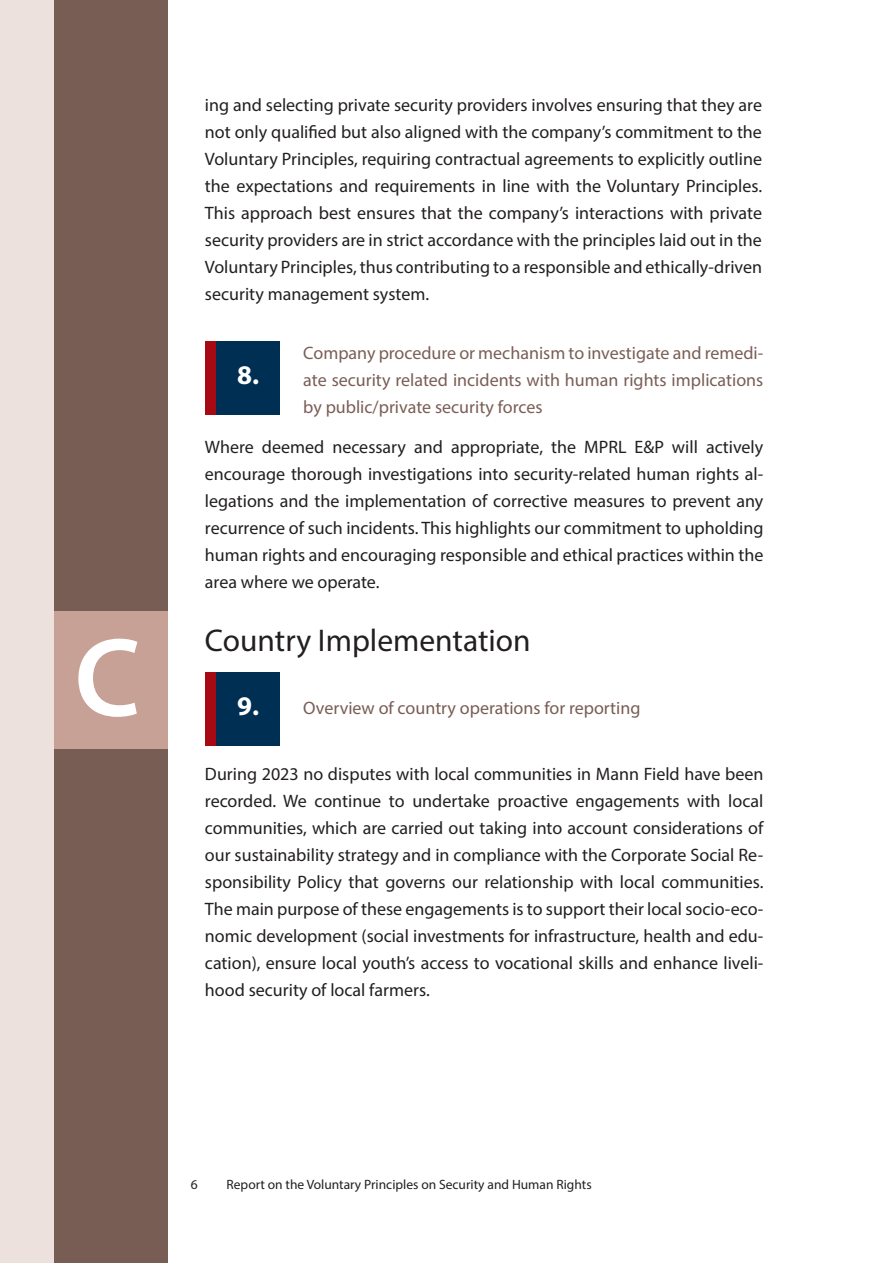
<style>
.page{position:relative;width:893px;height:1263px;background:#fff}
.page>*{position:absolute;margin:0;border:0;box-sizing:border-box;transform-origin:0 0}
.t1{font:112.5px "Myriad Variable Concept";color:#fff}
.t2{font:31.5px "Myriad Pro";color:#231f20}
.t3{font:700 27px "Myriad Pro";color:#fff}
.t4{font:18px/27px "Myriad Pro";color:#231f20;text-align:justify}
.t5{font:18px/27px "Myriad Pro";color:#7a5e55;text-align:justify}
.t6{font:18px "Myriad Pro";color:#785d54}
.t7{font:13.5px "Myriad Pro";color:#231f20}
</style>
<div class="page">
<div style="left:0;top:0;width:137px;height:1263px;background:#ede1de"></div>
<div style="left:54px;top:0;width:113px;height:1263px;background:#785d54"></div>
<div style="left:54px;top:611px;width:113px;height:137px;background:#c7a195"></div>
<div style="left:205px;top:341px;width:28px;height:73px;background:#a70a12"></div>
<div style="left:216px;top:341px;width:63px;height:73px;background:#002f54"></div>
<div style="left:205px;top:672px;width:28px;height:73px;background:#a70a12"></div>
<div style="left:216px;top:672px;width:63px;height:73px;background:#002f54"></div>
<p class="t1" style="left:74px;top:612px;width:68px">C</p>
<p class="t4" style="left:205px;top:91px;width:559px">ing and selecting private security providers involves ensuring that they are not only qualified but also aligned with the company’s commitment to the Voluntary Principles, requiring contractual agreements to explicitly outline the expectations and requirements in line with the Voluntary Principles.<br>This approach best ensures that the company’s interactions with private security providers are in strict accordance with the principles laid out in the Voluntary Principles, thus contributing to a responsible and ethically-driven security management system.</p>
<p class="t5" style="left:303px;top:339px;width:462px">Company procedure or mechanism to investigate and remedi&shy;ate security related incidents with human rights implications by public/private security forces</p>
<p class="t4" style="left:205px;top:433px;width:560px">Where deemed necessary and appropriate, the MPRL E&amp;P will actively encourage thorough investigations into security-related human rights al&shy;legations and the implementation of corrective measures to prevent any recurrence of such incidents. This highlights our commitment to upholding human rights and encouraging responsible and ethical practices within the area where we operate.</p>
<p class="t3" style="left:237px;top:357px;width:24px">8.</p>
<p class="t2" style="left:205px;top:621px;width:327px">Country Implementation</p>
<p class="t3" style="left:237px;top:688px;width:24px">9.</p>
<p class="t6" style="left:303px;top:697px;width:339px">Overview of country operations for reporting</p>
<p class="t4" style="left:205px;top:760px;width:560px">During 2023 no disputes with local communities in Mann Field have been recorded. We continue to undertake proactive engagements with local communities, which are carried out taking into account considerations of our sustainability strategy and in compliance with the Corporate Social Re&shy;sponsibility Policy that governs our relationship with local communities.<br>The main purpose of these engagements is to support their local socio-eco&shy;nomic development (social investments for infrastructure, health and edu&shy;cation), ensure local youth’s access to vocational skills and enhance liveli&shy;hood security of local farmers.</p>
<p class="t7" style="left:191px;top:1176px;width:8px">6</p>
<p class="t7" style="left:227px;top:1176px;width:367px">Report on the Voluntary Principles on Security and Human Rights</p>
</div>
